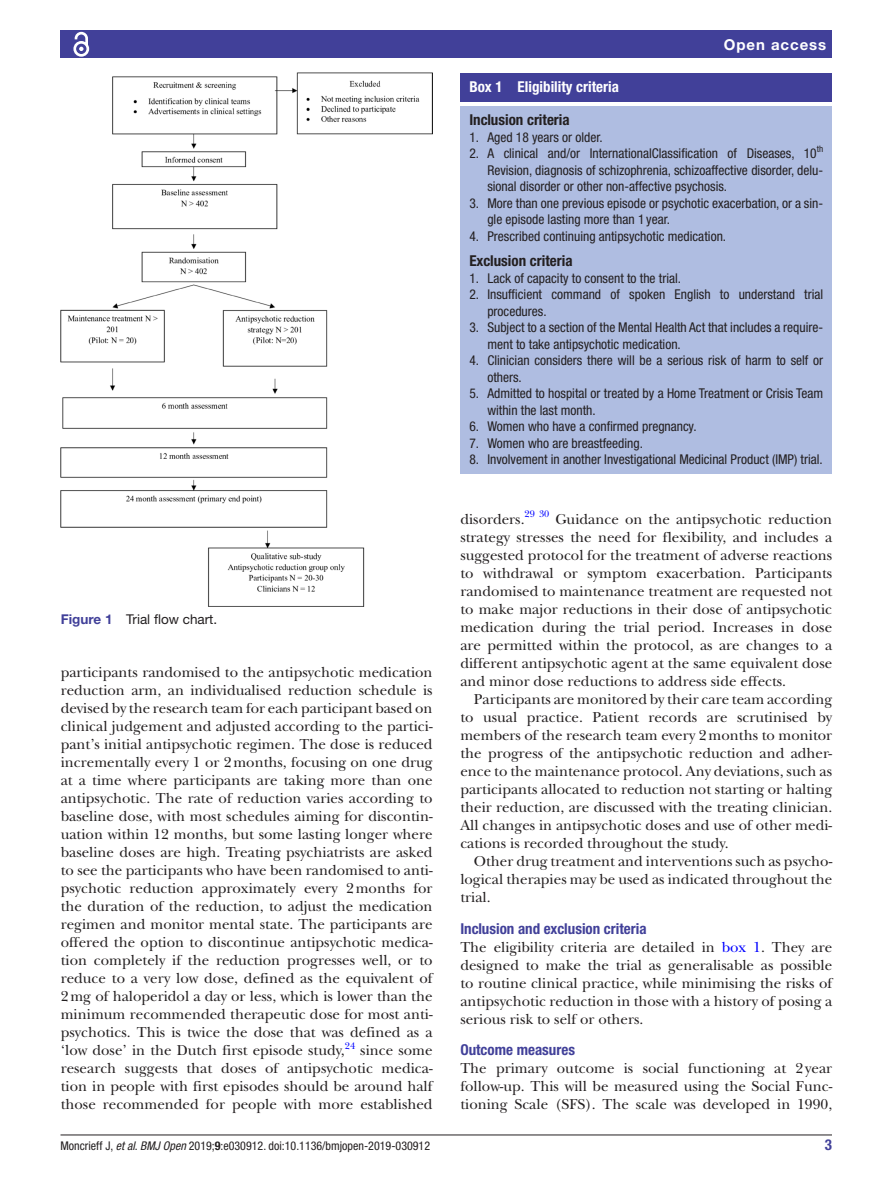
<style>
.page{position:relative;width:893px;height:1191px;background:#fff}
.page>*{position:absolute;margin:0;border:0;box-sizing:border-box;transform-origin:0 0}
.t1{font:15px/18px "New Baskerville";color:#231f20;text-align:justify}
.t2{font:700 condensed 15px "Helvetica Neue LT Std";color:#414099}
.t3{font:700 condensed 15px "Helvetica Neue LT Std";color:#231f20}
.t4{font:700 condensed 15px "Helvetica Neue LT Std";color:#fff}
.t5{font:700 15px "Helvetica Neue LT Std";letter-spacing:.065em;color:#fff}
.t6{font:condensed 13.5px/16.5px "Helvetica Neue LT Std";color:#231f20}
.t7{font:13.5px "Helvetica Neue LT Std";color:#231f20}
.t8{font:condensed 12px "Helvetica Neue LT Std";color:#231f20}
.t9{font:9.9px "New Baskerville";color:#00f}
.s1{font-weight:700;color:#414099}
.s2{color:#00f}
.s3{font-style:italic}
.s4{font-weight:700}
</style>
<div class="page">
<hr style="left:61px;top:1134px;width:771px;height:1px;background:#231f20">
<div style="left:61px;top:31px;width:771px;height:27px;background:#414099"></div>
<svg style="left:73px;top:31px;width:17px;height:26px"></svg>
<img style="left:61px;top:73px;width:372px;height:533px">
<div style="left:460px;top:73px;width:372px;height:28px;background:#414099"></div>
<div style="left:460px;top:106px;width:372px;height:367px;background:#afbde1"></div>
<p class="t5" style="left:724px;top:35px;width:104px">Open access</p>
<p class="t7" style="left:61px;top:611px;width:158px"><span class="s1">Figure 1</span> Trial flow chart.</p>
<p class="t1" style="left:61px;top:663px;width:373px">participants randomised to the antipsychotic medication reduction arm, an individualised reduction schedule is devised by the research team for each participant based on clinical judgement and adjusted according to the partici&shy;pant’s initial antipsychotic regimen. The dose is reduced incrementally every 1 or 2months, focusing on one drug at a time where participants are taking more than one antipsychotic. The rate of reduction varies according to baseline dose, with most schedules aiming for discontin&shy;uation within 12 months, but some lasting longer where baseline doses are high. Treating psychiatrists are asked to see the participants who have been randomised to anti&shy;psychotic reduction approximately every 2months for the duration of the reduction, to adjust the medication regimen and monitor mental state. The participants are offered the option to discontinue antipsychotic medica&shy;tion completely if the reduction progresses well, or to reduce to a very low dose, defined as the equivalent of 2mg of haloperidol a day or less, which is lower than the minimum recommended therapeutic dose for most anti&shy;psychotics. This is twice the dose that was defined as a ‘low dose’ in the Dutch first episode study,</p>
<p class="t9" style="left:345px;top:1039px;width:12px">24</p>
<p class="t1" style="left:61px;top:1041px;width:373px;text-indent:300px">since some research suggests that doses of antipsychotic medica&shy;tion in people with first episodes should be around half those recommended for people with more established</p>
<p class="t4" style="left:469px;top:78px;width:151px">Box 1 Eligibility criteria</p>
<p class="t3" style="left:469px;top:111px;width:102px">Inclusion criteria</p>
<p class="t6" style="left:469px;top:129px;width:135px">1. Aged 18 years or older.</p>
<p class="t6" style="left:487px;top:145px;width:337px;text-align:justify;text-indent:-18px">2. A clinical and/or InternationalClassification of Diseases, 10<sup>th </sup>Revision, diagnosis of schizophrenia, schizoaffective disorder, delu&shy;sional disorder or other non-affective psychosis.</p>
<p class="t6" style="left:487px;top:195px;width:337px;text-indent:-18px">3. More than one previous episode or psychotic exacerbation, or a sin&shy;gle episode lasting more than 1 year.</p>
<p class="t6" style="left:469px;top:228px;width:258px">4. Prescribed continuing antipsychotic medication.</p>
<p class="t3" style="left:469px;top:252px;width:105px">Exclusion criteria</p>
<p class="t6" style="left:469px;top:270px;width:213px">1. Lack of capacity to consent to the trial.</p>
<p class="t6" style="left:487px;top:286px;width:337px;text-indent:-18px">2. Insufficient command of spoken English to understand trial procedures.</p>
<p class="t6" style="left:487px;top:319px;width:337px;text-indent:-18px">3. Subject to a section of the Mental Health Act that includes a require&shy;ment to take antipsychotic medication.</p>
<p class="t6" style="left:487px;top:352px;width:337px;text-indent:-18px">4. Clinician considers there will be a serious risk of harm to self or others.</p>
<p class="t6" style="left:487px;top:385px;width:337px;text-indent:-18px">5. Admitted to hospital or treated by a Home Treatment or Crisis Team within the last month.</p>
<p class="t6" style="left:469px;top:418px;width:229px">6. Women who have a confirmed pregnancy.</p>
<p class="t6" style="left:469px;top:435px;width:175px">7. Women who are breastfeeding.</p>
<p class="t6" style="left:469px;top:451px;width:355px">8. Involvement in another Investigational Medicinal Product (IMP) trial.</p>
<p class="t1" style="left:460px;top:510px;width:373px">disorders.<sup>29</sup> <sup>30</sup> Guidance on the antipsychotic reduction strategy stresses the need for flexibility, and includes a suggested protocol for the treatment of adverse reactions to withdrawal or symptom exacerbation. Participants randomised to maintenance treatment are requested not to make major reductions in their dose of antipsychotic medication during the trial period. Increases in dose are permitted within the protocol, as are changes to a different antipsychotic agent at the same equivalent dose and minor dose reductions to address side effects.</p>
<p class="t1" style="left:460px;top:690px;width:373px;text-indent:14px">Participants are monitored by their care team according to usual practice. Patient records are scrutinised by members of the research team every 2months to monitor the progress of the antipsychotic reduction and adher&shy;ence to the maintenance protocol. Any deviations, such as participants allocated to reduction not starting or halting their reduction, are discussed with the treating clinician.<br>All changes in antipsychotic doses and use of other medi&shy;cations is recorded throughout the study.</p>
<p class="t1" style="left:460px;top:852px;width:373px;text-indent:14px">Other drug treatment and interventions such as psycho&shy;logical therapies may be used as indicated throughout the trial.</p>
<p class="t2" style="left:460px;top:919px;width:188px">Inclusion and exclusion criteria</p>
<p class="t1" style="left:460px;top:938px;width:373px">The eligibility criteria are detailed in <span class="s2">box 1</span>. They are designed to make the trial as generalisable as possible to routine clinical practice, while minimising the risks of antipsychotic reduction in those with a history of posing a serious risk to self or others.</p>
<p class="t2" style="left:460px;top:1041px;width:116px">Outcome measures</p>
<p class="t1" style="left:460px;top:1059px;width:373px">The primary outcome is social functioning at 2year follow-up. This will be measured using the Social Func&shy;tioning Scale (SFS). The scale was developed in 1990,</p>
<p class="t8" style="left:61px;top:1138px;width:371px">Moncrieff J, <span class="s3">et al</span>. <span class="s3">BMJ Open</span> 2019;<span class="s4">9</span>:e030912. doi:10.1136/bmjopen-2019-030912</p>
<p class="t2" style="left:825px;top:1135px;width:9px">3</p>
</div>
